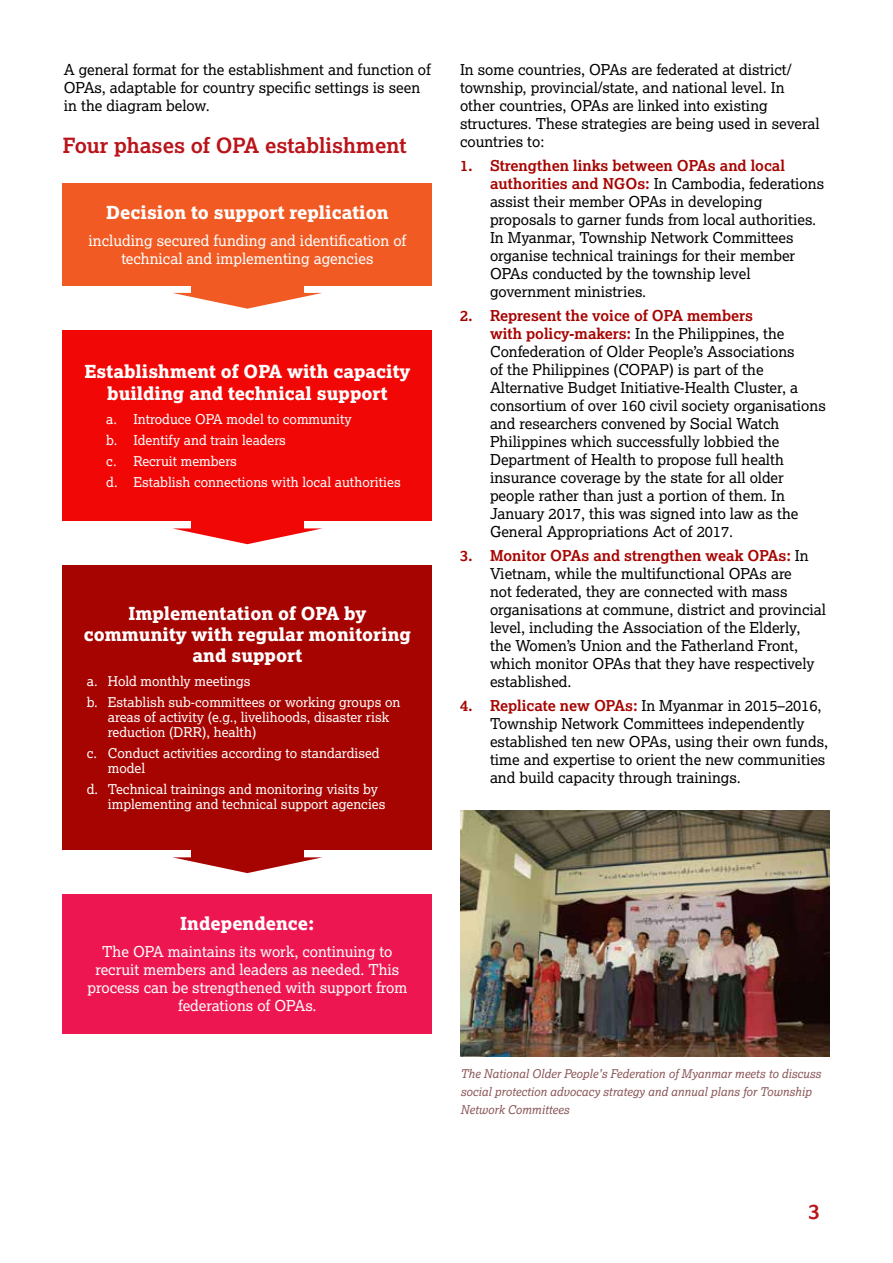
<style>
.page{position:relative;width:893px;height:1263px;background:#fff}
.page>*{position:absolute;margin:0;border:0;box-sizing:border-box;transform-origin:0 0}
.t1{font:700 21px "Lexia";color:#ba141a}
.t2{font:18px/21px "Lexia X Bold";color:#fff;text-align:center}
.t3{font:15px/18px "Lexia";color:#000}
.t4{font:15px/18px "Lexia";color:#fff;text-align:center}
.t5{font:13.5px/21px "Lexia";color:#fff}
.t6{font:italic 12px/18px "Lexia";color:#895455}
.s1{font-weight:700;color:#a60400}
</style>
<div class="page">
<div style="left:63px;top:183px;width:369px;height:102px;background:#f15a22"></div>
<div style="left:63px;top:894px;width:369px;height:140px;background:#ed1651"></div>
<div style="left:63px;top:330px;width:369px;height:191px;background:#f10706"></div>
<div style="left:63px;top:565px;width:369px;height:285px;background:#a60400"></div>
<div style="left:191px;top:279px;width:113px;height:16px;background:#f15a22"></div>
<svg style="left:173px;top:293px;width:149px;height:16px"></svg>
<div style="left:191px;top:515px;width:113px;height:16px;background:#f10706"></div>
<svg style="left:173px;top:528px;width:149px;height:16px"></svg>
<div style="left:191px;top:844px;width:113px;height:16px;background:#a60400"></div>
<svg style="left:173px;top:857px;width:149px;height:16px"></svg>
<img style="left:461px;top:810px;width:368px;height:246px">
<p class="t3" style="left:64px;top:60px;width:369px">A general format for the establishment and function of<br>OPAs, adaptable for country specific settings is seen in the diagram below.</p>
<h1 class="t1" style="left:63px;top:132px;width:345px">Four phases of OPA establishment</h1>
<p class="t2" style="left:106px;top:201px;width:284px">Decision to support replication</p>
<p class="t4" style="left:88px;top:231px;width:319px">including secured funding and identification of technical and implementing agencies</p>
<p class="t2" style="left:84px;top:361px;width:328px">Establishment of OPA with capacity building and technical support</p>
<p class="t5" style="left:106px;top:408px;width:296px">a. Introduce OPA model to community<br>b. Identify and train leaders<br>c. Recruit members<br>d. Establish connections with local authorities</p>
<p class="t2" style="left:84px;top:602px;width:329px">Implementation of OPA by community with regular monitoring and support</p>
<p class="t5" style="left:87px;top:670px;width:315px">a. Hold monthly meetings<br>b. Establish sub-committees or working groups on</p>
<p class="t5" style="left:108px;top:709px;width:283px;line-height:15px">areas of activity (e.g., livelihoods, disaster risk reduction (DRR), health)</p>
<p class="t5" style="left:108px;top:745px;width:273px;line-height:15px;text-indent:-21px">c. Conduct activities according to standardised model</p>
<p class="t5" style="left:108px;top:781px;width:279px;line-height:15px;text-indent:-21px">d. Technical trainings and monitoring visits by implementing and technical support agencies</p>
<p class="t3" style="left:460px;top:60px;width:361px">In some countries, OPAs are federated at district/ township, provincial/state, and national level. In other countries, OPAs are linked into existing structures. These strategies are being used in several countries to:</p>
<p class="t3" style="left:490px;top:156px;width:336px;text-indent:-30px"><span class="s1">1. Strengthen links between OPAs and local authorities and NGOs:</span> In Cambodia, federations assist their member OPAs in developing proposals to garner funds from local authorities.<br>In Myanmar, Township Network Committees organise technical trainings for their member OPAs conducted by the township level government ministries.</p>
<p class="t3" style="left:490px;top:306px;width:337px;text-indent:-30px"><span class="s1">2. Represent the voice of OPA members<br>with policy-makers:</span> In the Philippines, the Confederation of Older People’s Associations<br>of the Philippines (COPAP) is part of the Alternative Budget Initiative-Health Cluster, a consortium of over 160 civil society organisations and researchers convened by Social Watch Philippines which successfully lobbied the Department of Health to propose full health insurance coverage by the state for all older people rather than just a portion of them. In January 2017, this was signed into law as the General Appropriations Act of 2017.</p>
<p class="t3" style="left:490px;top:546px;width:338px;text-indent:-30px"><span class="s1">3. Monitor OPAs and strengthen weak OPAs:</span> In Vietnam, while the multifunctional OPAs are<br>not federated, they are connected with mass organisations at commune, district and provincial level, including the Association of the Elderly,<br>the Women’s Union and the Fatherland Front, which monitor OPAs that they have respectively established.</p>
<p class="t3" style="left:490px;top:696px;width:340px;text-indent:-30px"><span class="s1">4. Replicate new OPAs:</span> In Myanmar in 2015–2016, Township Network Committees independently established ten new OPAs, using their own funds, time and expertise to orient the new communities and build capacity through trainings.</p>
<p class="t2" style="left:180px;top:913px;width:136px">Independence:</p>
<p class="t4" style="left:88px;top:942px;width:321px">The OPA maintains its work, continuing to recruit members and leaders as needed. This process can be strengthened with support from federations of OPAs.</p>
<p class="t6" style="left:460px;top:1064px;width:362px">The National Older People’s Federation of Myanmar meets to discuss social protection advocacy strategy and annual plans for Township<br>Network Committees</p>
<h1 class="t1" style="left:808px;top:1198px;width:13px">3</h1>
</div>
